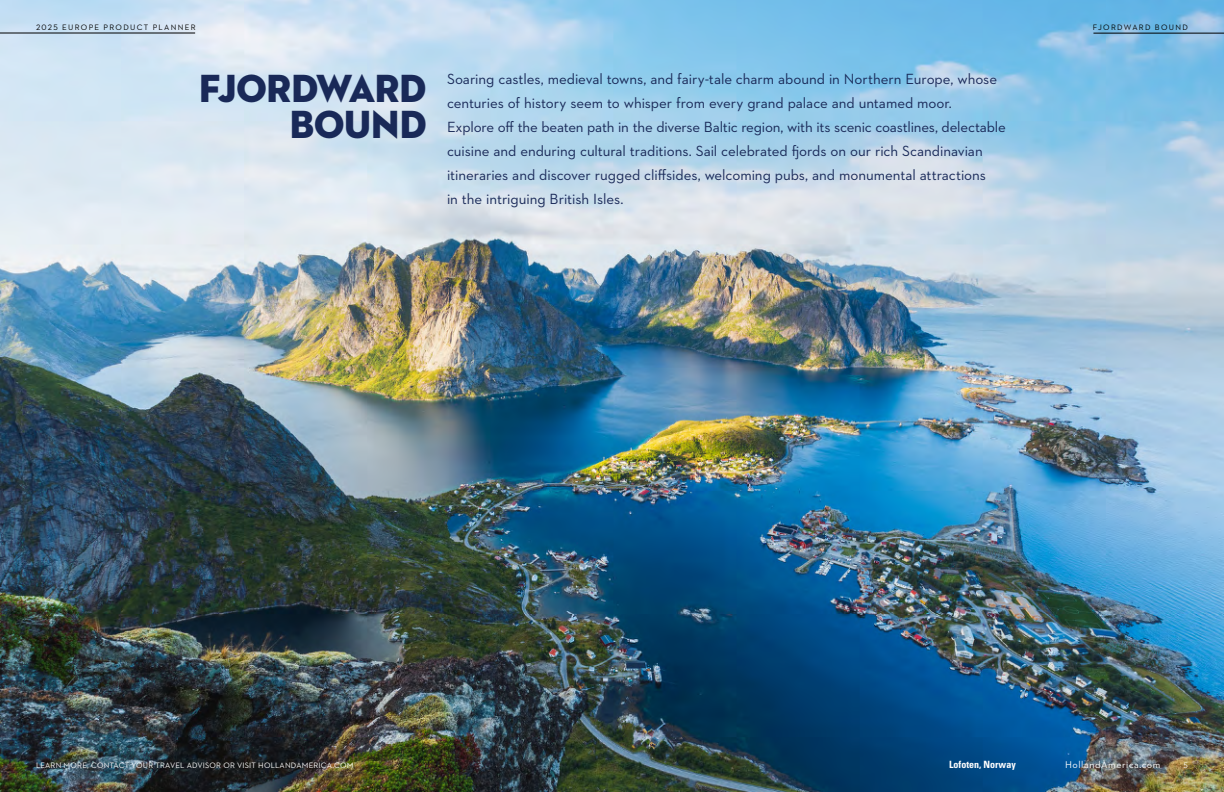
<style>
.page{position:relative;width:1224px;height:792px;background:#fff}
.page>*{position:absolute;margin:0;border:0;box-sizing:border-box;transform-origin:0 0}
.t1{font:40px/36px "Neutraface 2 Display Titling";letter-spacing:-.01em;color:#192958;text-align:right}
.t2{font:15px/24px "Neutraface 2 Text";letter-spacing:-.005em;color:#192958}
.t3{font:10px "Neutraface 2 Text";letter-spacing:.055em;color:#fff}
.t4{font:700 condensed 10px "Univers LT Std";color:#fff}
.t5{font:8px "Neutraface 2 Text";letter-spacing:.02em;color:#fff}
.t6{font:8px "Neutraface 2 Text";letter-spacing:.165em;color:#000}
</style>
<div class="page">
<img style="left:0;top:0;width:1224px;height:792px">
<hr style="left:0;top:33px;width:195px;height:1px;background:#000">
<hr style="left:1093px;top:33px;width:131px;height:1px;background:#000">
<p class="t6" style="left:36px;top:22px;width:161px">2025 EUROPE PRODUCT PLANNER</p>
<h1 class="t1" style="left:199px;top:70px;width:229px">FJORDWARD<br>BOUND</h1>
<p class="t2" style="left:447px;top:66px;width:560px">Soaring castles, medieval towns, and fairy-tale charm abound in Northern Europe, whose centuries of history seem to whisper from every grand palace and untamed moor.<br>Explore off the beaten path in the diverse Baltic region, with its scenic coastlines, delectable cuisine and enduring cultural traditions. Sail celebrated fjords on our rich Scandinavian itineraries and discover rugged cliffsides, welcoming pubs, and monumental attractions<br>in the intriguing British Isles.</p>
<p class="t6" style="left:1093px;top:22px;width:97px">FJORDWARD BOUND</p>
<p class="t5" style="left:36px;top:761px;width:319px">LEARN MORE, CONTACT YOUR TRAVEL ADVISOR OR VISIT HOLLANDAMERICA.COM</p>
<p class="t4" style="left:949px;top:759px;width:68px">Lofoten, Norway</p>
<p class="t3" style="left:1065px;top:759px;width:97px">HollandAmerica.com</p>
<p class="t5" style="left:1184px;top:761px;width:6px">5</p>
</div>
